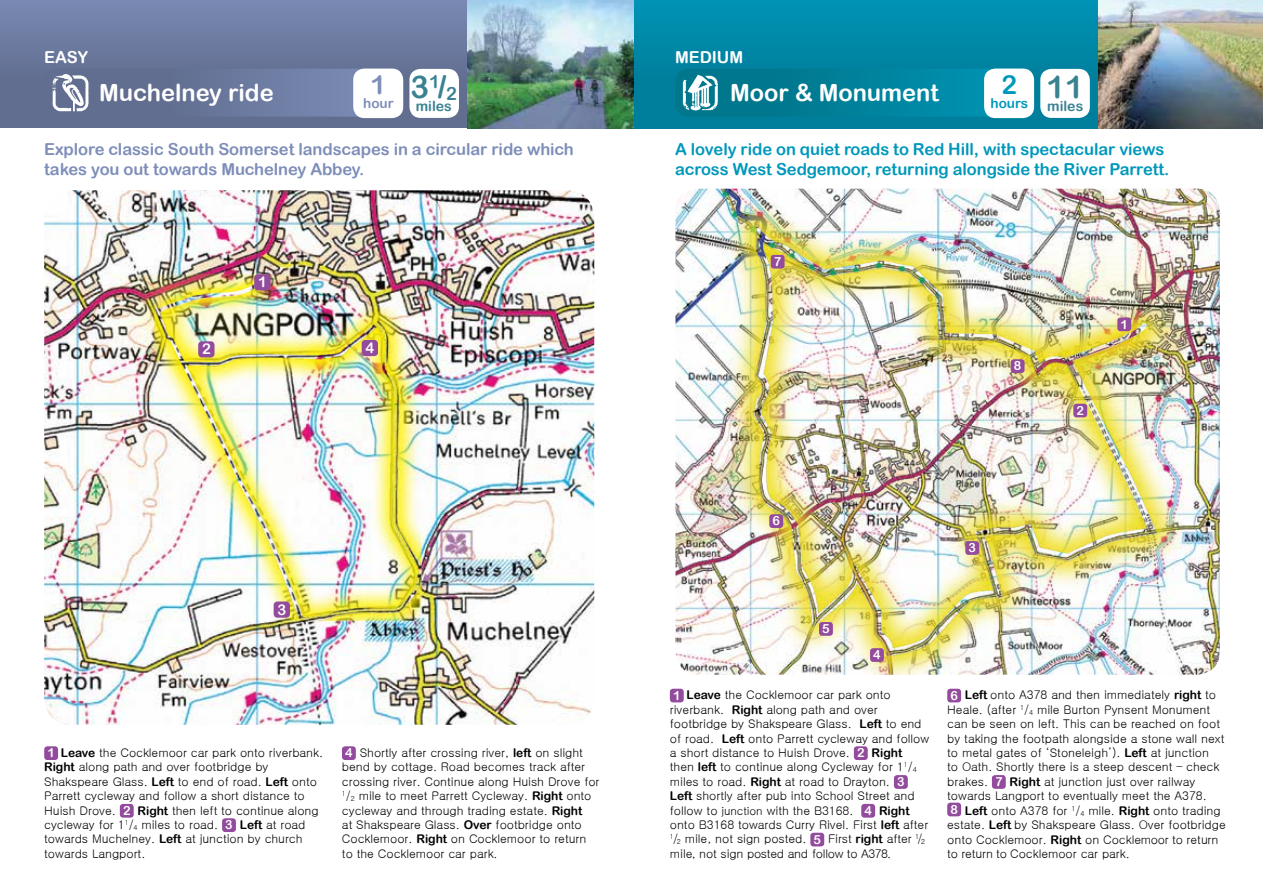
<style>
.page{position:relative;width:1263px;height:893px;background:#fff}
.page>*{position:absolute;margin:0;border:0;box-sizing:border-box;transform-origin:0 0}
.t1{font:31.35px "Arial Rounded MT Bold";color:#3a8292}
.t2{font:26.25px "Arial Rounded MT Bold";color:#0098bb}
.t3{font:26.25px "Arial Rounded MT Bold";color:#7e8eb9}
.t4{font:23.7px "Arial Rounded MT Bold";color:#fff}
.t5{font:16.5px/19.8px "Arial Rounded MT Bold";letter-spacing:-.005em;color:#0098bb}
.t6{font:16.5px/19.8px "Arial Rounded MT Bold";letter-spacing:-.005em;color:#7e8eb9}
.t7{font:16.5px "Arial Rounded MT Bold";letter-spacing:-.005em;color:#fff}
.t8{font:14.85px "Arial Rounded MT Bold";color:#fff}
.t9{font:14.1px "Arial Rounded MT Bold";color:#3a8292}
.t10{font:13.65px "Arial Rounded MT Bold";color:#0098bb}
.t11{font:13.65px "Arial Rounded MT Bold";color:#7e8eb9}
.t12{font:12.6px "Arial Rounded MT Bold";color:#fff}
.t13{font:12px/14.4px "Gulim";letter-spacing:-.005em;color:#000}
.s1{font-size:18.3px}
.s2{font-family:"Arial Rounded MT Bold";font-size:12.6px;color:#fff}
.s3{font-family:"Arial Rounded MT Bold"}
.s4{font-size:11.25px}
</style>
<div class="page">
<div style="left:633px;top:0;width:628px;height:128px;background:#0088a8"></div>
<img style="left:1098px;top:0;width:165px;height:128px">
<div style="left:670px;top:689px;width:14px;height:13px;background:#934b9d;border-radius:3px"></div>
<div style="left:854px;top:746px;width:14px;height:14px;background:#934b9d;border-radius:3px"></div>
<div style="left:894px;top:775px;width:14px;height:14px;background:#934b9d;border-radius:3px"></div>
<div style="left:861px;top:804px;width:14px;height:14px;background:#934b9d;border-radius:3px"></div>
<div style="left:810px;top:833px;width:14px;height:13px;background:#934b9d;border-radius:3px"></div>
<svg style="left:723px;top:69px;width:305px;height:48px"></svg>
<img style="left:675px;top:69px;width:48px;height:49px">
<div style="left:1040px;top:69px;width:50px;height:49px;background:#fff;border-radius:11px"></div>
<div style="left:984px;top:69px;width:50px;height:49px;background:#fff;border-radius:11px"></div>
<img style="left:675px;top:189px;width:545px;height:486px">
<img style="left:718px;top:197px;width:475px;height:478px">
<div style="left:0;top:0;width:631px;height:128px;background:linear-gradient(to bottom,#7685ae,#5d6989)"></div>
<img style="left:467px;top:0;width:166px;height:128px">
<div style="left:44px;top:746px;width:14px;height:14px;background:#934b9d;border-radius:3px"></div>
<div style="left:120px;top:804px;width:14px;height:14px;background:#934b9d;border-radius:3px"></div>
<div style="left:222px;top:818px;width:14px;height:14px;background:#934b9d;border-radius:3px"></div>
<svg style="left:92px;top:69px;width:308px;height:48px"></svg>
<img style="left:44px;top:69px;width:48px;height:49px">
<div style="left:409px;top:69px;width:50px;height:49px;background:#fff;border-radius:11px"></div>
<div style="left:353px;top:69px;width:50px;height:49px;background:#fff;border-radius:11px"></div>
<img style="left:44px;top:190px;width:550px;height:535px">
<img style="left:109px;top:274px;width:358px;height:379px">
<div style="left:254px;top:274px;width:17px;height:16px;background:#934b9d;border-radius:4px"></div>
<div style="left:274px;top:601px;width:16px;height:17px;background:#934b9d;border-radius:4px"></div>
<div style="left:198px;top:341px;width:16px;height:16px;background:#934b9d;border-radius:4px"></div>
<div style="left:362px;top:340px;width:16px;height:16px;background:#934b9d;border-radius:4px"></div>
<div style="left:1117px;top:317px;width:14px;height:14px;background:#934b9d;border-radius:3px"></div>
<div style="left:965px;top:541px;width:14px;height:14px;background:#934b9d;border-radius:3px"></div>
<div style="left:1073px;top:404px;width:14px;height:13px;background:#934b9d;border-radius:3px"></div>
<div style="left:870px;top:648px;width:14px;height:14px;background:#934b9d;border-radius:3px"></div>
<div style="left:819px;top:622px;width:14px;height:14px;background:#934b9d;border-radius:3px"></div>
<div style="left:769px;top:514px;width:14px;height:14px;background:#934b9d;border-radius:3px"></div>
<div style="left:771px;top:255px;width:13px;height:14px;background:#934b9d;border-radius:3px"></div>
<div style="left:1011px;top:359px;width:13px;height:14px;background:#934b9d;border-radius:3px"></div>
<div style="left:342px;top:746px;width:14px;height:14px;background:#934b9d;border-radius:3px"></div>
<div style="left:947px;top:689px;width:14px;height:13px;background:#934b9d;border-radius:3px"></div>
<div style="left:992px;top:775px;width:14px;height:14px;background:#934b9d;border-radius:3px"></div>
<div style="left:947px;top:803px;width:14px;height:13px;background:#934b9d;border-radius:3px"></div>
<h3 class="t7" style="left:44px;top:48px;width:45px">EaSY</h3>
<h3 class="t4" style="left:99px;top:79px;width:176px">Muchelney ride</h3>
<h1 class="t1" style="left:411px;top:69px;width:48px">3<sup>1</sup>/<span class="s1">2</span></h1>
<h2 class="t3" style="left:371px;top:70px;width:17px">1</h2>
<p class="t11" style="left:363px;top:95px;width:32px">hour</p>
<p class="t9" style="left:416px;top:97px;width:38px">miles</p>
<h3 class="t6" style="left:44px;top:139px;width:531px">Explore classic South Somerset landscapes in a circular ride which takes you out towards Muchelney abbey.</h3>
<p class="t8" style="left:258px;top:273px;width:10px">1</p>
<p class="t8" style="left:202px;top:340px;width:10px">2</p>
<p class="t8" style="left:365px;top:339px;width:10px">4</p>
<p class="t8" style="left:277px;top:600px;width:10px">3</p>
<p class="t13" style="left:44px;top:745px;width:280px"><span class="s2">1</span> <span class="s3">Leave</span> the Cocklemoor car park onto riverbank. <span class="s3">right</span> along path and over footbridge by Shakspeare Glass. <span class="s3">Left</span> to end of road. <span class="s3">Left</span> onto Parrett cycleway and follow a short distance to Huish Drove. <span class="s2">2</span> <span class="s3">right</span> then left to continue along cycleway for 1<sup>1</sup>/<sub>4</sub> miles to road. <span class="s2">3</span> <span class="s3">Left</span> at road towards Muchelney. <span class="s3">Left</span> at junction by church towards Langport.</p>
<p class="t13" style="left:342px;top:745px;width:259px"><span class="s2">4</span> Shortly after crossing river, <span class="s3">left</span> on slight bend by cottage. Road becomes track after crossing river. Continue along Huish Drove for <sup>1</sup>/<sub>2</sub> mile to meet Parrett Cycleway. <span class="s3">right</span> onto cycleway and through trading estate. <span class="s3">right<br></span>at Shakspeare Glass. <span class="s3">over</span> footbridge onto Cocklemoor. <span class="s3">right</span> on Cocklemoor to return to the Cocklemoor car park.</p>
<h3 class="t7" style="left:675px;top:48px;width:69px">MEDIUM</h3>
<h2 class="t2" style="left:1001px;top:70px;width:17px">2</h2>
<p class="t10" style="left:990px;top:95px;width:39px">hours</p>
<h3 class="t4" style="left:730px;top:79px;width:210px">Moor &amp; Monument</h3>
<p class="t9" style="left:1047px;top:97px;width:39px"><sup>11</sup>miles</p>
<h3 class="t5" style="left:675px;top:139px;width:496px">a lovely ride on quiet roads to red Hill, with spectacular views across West Sedgemoor, returning alongside the river parrett.</h3>
<p class="t12" style="left:774px;top:254px;width:9px">7</p>
<p class="t12" style="left:1014px;top:358px;width:9px">8</p>
<p class="t12" style="left:1076px;top:403px;width:9px">2</p>
<p class="t12" style="left:1120px;top:317px;width:9px">1</p>
<p class="t12" style="left:772px;top:513px;width:9px">6</p>
<p class="t12" style="left:968px;top:540px;width:9px">3</p>
<p class="t12" style="left:822px;top:621px;width:9px">5</p>
<p class="t12" style="left:873px;top:647px;width:9px">4</p>
<p class="t13" style="left:670px;top:688px;width:261px"><span class="s2">1</span> <span class="s3">Leave</span> the Cocklemoor car park onto riverbank. <span class="s3">right</span> along path and over footbridge by Shakspeare Glass. <span class="s3">Left</span> to end of road. <span class="s3">Left</span> onto Parrett cycleway and follow a short distance to Huish Drove. <span class="s2">2</span> <span class="s3">right<br></span>then <span class="s3">left</span> to continue along Cycleway for 1<sup>1</sup>/<sub>4 </sub>miles to road. <span class="s3">right</span> at road to Drayton. <span class="s2">3<br></span><span class="s3">Left</span> shortly after pub into School Street and follow to <span class="s4">junction</span> with the B3168. <span class="s2">4</span> <span class="s3">right </span>onto B3168 towards Curry Rivel. First <span class="s3">left</span> after <sup>1</sup>/<sub>2</sub> mile, not sign posted. <span class="s2">5</span> First <span class="s3">right</span> after <sup>1</sup>/<sub>2 </sub>mile, not sign posted and follow to A378.</p>
<p class="t13" style="left:947px;top:688px;width:280px"><span class="s2">6</span> <span class="s3">Left</span> onto A378 and then immediately <span class="s3">right</span> to Heale. (after <sup>1</sup>/<sub>4</sub> mile Burton Pynsent Monument can be seen on left. This can be reached on foot by taking the footpath alongside a stone wall next to metal gates of ‘Stoneleigh’). <span class="s3">Left</span> at junction<br>to Oath. Shortly there is a steep descent – check brakes. <span class="s2">7</span> <span class="s3">right</span> at junction just over railway towards Langport to eventually meet the A378.<br><span class="s2">8</span> <span class="s3">Left</span> onto A378 for <sup>1</sup>/<sub>4</sub> mile. <span class="s3">right</span> onto trading estate. <span class="s3">Left</span> by Shakspeare Glass. Over footbridge onto Cocklemoor. <span class="s3">right</span> on Cocklemoor to return to return to Cocklemoor car park.</p>
</div>
